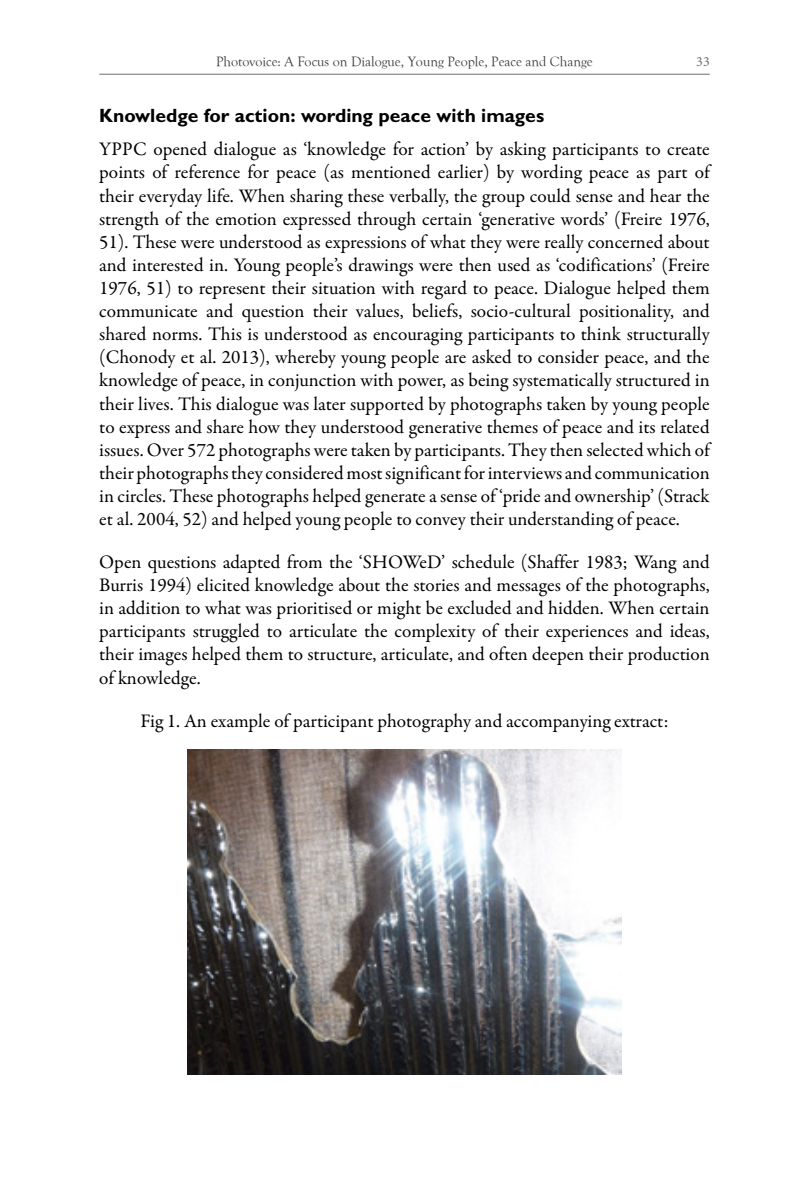
<style>
.page{position:relative;width:809px;height:1186px;background:#fff}
.page>*{position:absolute;margin:0;border:0;box-sizing:border-box;transform-origin:0 0}
.t1{font:19.25px/23.1px "Garamond Premr Pro";color:#000;text-align:justify}
.t2{font:700 19.25px "Gill Sans MT Pro";color:#000}
.t3{font:14px "Goudy Old Sty T";color:#3c3c3b}
.t4{font:14px "Minion Pro";color:#706f6f}
</style>
<div class="page">
<hr style="left:99px;top:74px;width:610px;height:1px;background:#706f6f">
<img style="left:188px;top:750px;width:433px;height:325px">
<p class="t3" style="left:216px;top:52px;width:378px">Photovoice: A Focus on Dialogue, Young People, Peace and Change</p>
<p class="t4" style="left:696px;top:52px;width:15px">33</p>
<p class="t2" style="left:99px;top:104px;width:446px">Knowledge for action: wording peace with images</p>
<p class="t1" style="left:99px;top:138px;width:612px">YPPC opened dialogue as ‘knowledge for action’ by asking participants to create points of reference for peace (as mentioned earlier) by wording peace as part of their everyday life. When sharing these verbally, the group could sense and hear the strength of the emotion expressed through certain ‘generative words’ (Freire 1976, 51). These were understood as expressions of what they were really concerned about and interested in. Young people’s drawings were then used as ‘codifications’ (Freire 1976, 51) to represent their situation with regard to peace. Dialogue helped them communicate and question their values, beliefs, socio-cultural positionality, and shared norms. This is understood as encouraging participants to think structurally (Chonody et al. 2013), whereby young people are asked to consider peace, and the knowledge of peace, in conjunction with power, as being systematically structured in their lives. This dialogue was later supported by photographs taken by young people to express and share how they understood generative themes of peace and its related issues. Over 572 photographs were taken by participants. They then selected which of their photographs they considered most significant for interviews and communication in circles. These photographs helped generate a sense of ‘pride and ownership’ (Strack et al. 2004, 52) and helped young people to convey their understanding of peace.</p>
<p class="t1" style="left:99px;top:551px;width:612px">Open questions adapted from the ‘SHOWeD’ schedule (Shaffer 1983; Wang and Burris 1994) elicited knowledge about the stories and messages of the photographs, in addition to what was prioritised or might be excluded and hidden. When certain participants struggled to articulate the complexity of their experiences and ideas, their images helped them to structure, articulate, and often deepen their production of knowledge.</p>
<p class="t1" style="left:140px;top:709px;width:529px">Fig 1. An example of participant photography and accompanying extract:</p>
</div>
